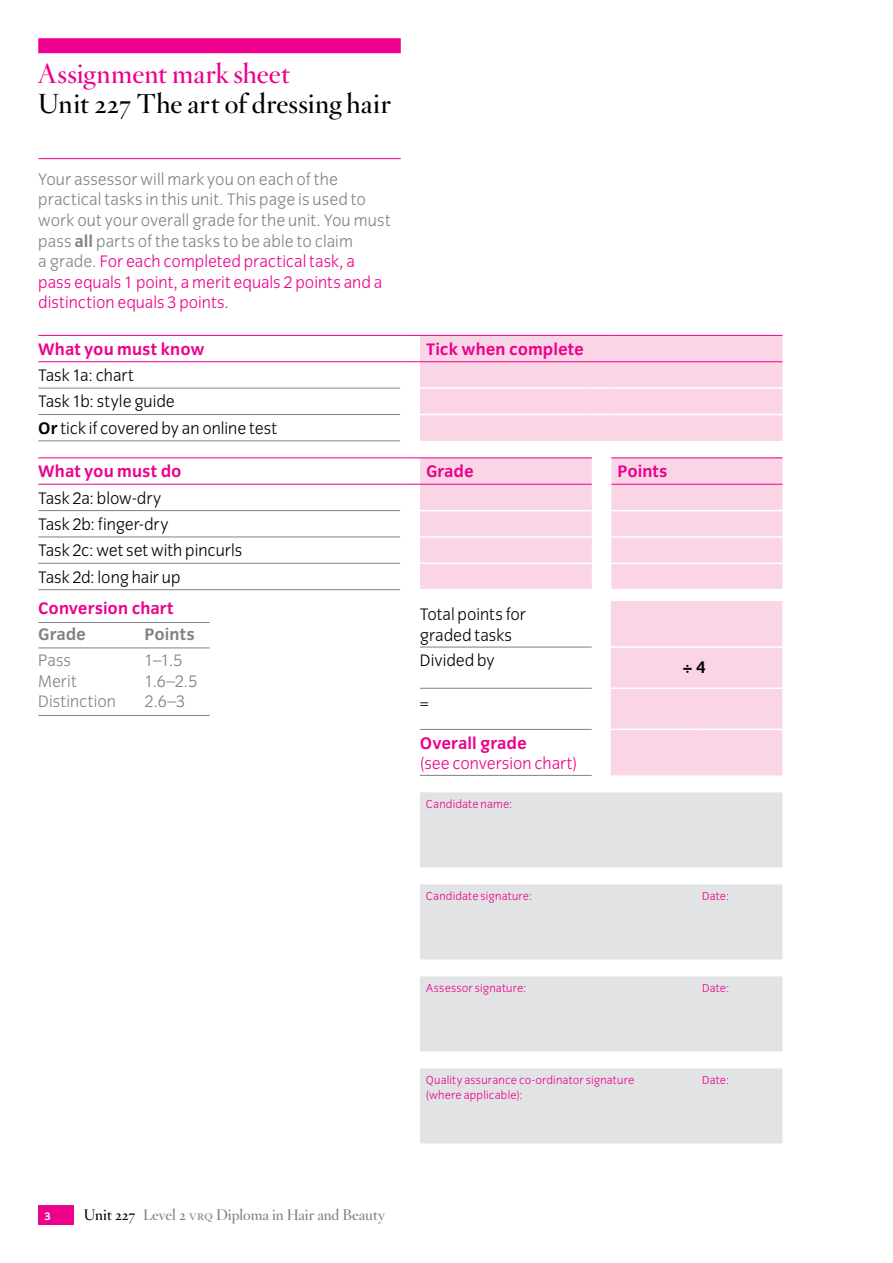
<style>
.page{position:relative;width:893px;height:1263px;background:#fff}
.page>*{position:absolute;margin:0;border:0;box-sizing:border-box;transform-origin:0 0}
.t1{font:27px "Hoefler Titling HTF Sm Roman";letter-spacing:.01em;color:#000}
.t2{font:27px "Hoefler Titling HTF Sm Roman";letter-spacing:.005em;color:#ec008c}
.t3{font:300 17.25px/20.7px "Congress Sans";color:#808285}
.t4{font:300 17.25px/26.4px "Congress Sans";letter-spacing:-.005em;color:#000}
.t5{font:700 17.25px "Congress Sans";color:#ec008c}
.t6{font:300 17.25px "Congress Sans";letter-spacing:-.005em;color:#ec008c}
.t7{font:700 17.25px "Congress Sans";color:#808285}
.t8{font:700 17.25px "Congress Sans";color:#000}
.t9{font:15px "Hoefler Titling HTF Sm Roman";color:#808285}
.t10{font:300 12px/15px "Congress Sans";letter-spacing:.015em;color:#ec008c}
.t11{font:700 11.25px "Congress Sans";color:#fff}
.s1{font-weight:700}
.s2{color:#ec008c}
.s3{color:#000}
.s4{font-family:"Hoefler Titling HTF Lt SC"}
</style>
<div class="page">
<div style="left:38px;top:1205px;width:36px;height:20px;background:#ec008c"></div>
<div style="left:38px;top:38px;width:363px;height:15px;background:#ec008c"></div>
<hr style="left:38px;top:158px;width:363px;height:1px;background:#ec008c">
<svg style="left:420px;top:336px;width:362px;height:253px;background:#fad8e8"></svg>
<hr style="left:38px;top:335px;width:362px;height:1px;background:#ec008c">
<svg style="left:400px;top:335px;width:20px;height:1px"></svg>
<hr style="left:420px;top:335px;width:172px;height:1px;background:#ec008c">
<svg style="left:592px;top:335px;width:19px;height:1px"></svg>
<hr style="left:611px;top:335px;width:171px;height:1px;background:#ec008c">
<hr style="left:38px;top:361px;width:362px;height:1px;background:#ec008c">
<svg style="left:400px;top:361px;width:20px;height:1px"></svg>
<hr style="left:38px;top:457px;width:362px;height:1px;background:#ec008c">
<svg style="left:400px;top:457px;width:20px;height:1px"></svg>
<hr style="left:420px;top:457px;width:172px;height:1px;background:#ec008c">
<hr style="left:611px;top:457px;width:171px;height:1px;background:#ec008c">
<hr style="left:38px;top:484px;width:362px;height:1px;background:#ec008c">
<svg style="left:400px;top:484px;width:20px;height:1px"></svg>
<hr style="left:420px;top:484px;width:172px;height:1px;background:#ec008c">
<hr style="left:611px;top:484px;width:171px;height:1px;background:#ec008c">
<hr style="left:420px;top:361px;width:172px;height:1px;background:#ec008c">
<svg style="left:592px;top:361px;width:19px;height:1px"></svg>
<hr style="left:611px;top:361px;width:171px;height:1px;background:#ec008c">
<hr style="left:420px;top:387px;width:172px;height:2px;background:#fff">
<svg style="left:592px;top:387px;width:19px;height:2px"></svg>
<hr style="left:611px;top:387px;width:171px;height:2px;background:#fff">
<hr style="left:420px;top:414px;width:172px;height:1px;background:#fff">
<svg style="left:592px;top:414px;width:19px;height:1px"></svg>
<hr style="left:611px;top:414px;width:171px;height:1px;background:#fff">
<hr style="left:38px;top:388px;width:362px;height:1px;background:#808285">
<hr style="left:38px;top:414px;width:362px;height:1px;background:#808285">
<hr style="left:38px;top:440px;width:362px;height:1px;background:#808285">
<hr style="left:38px;top:510px;width:362px;height:1px;background:#808285">
<hr style="left:38px;top:537px;width:362px;height:1px;background:#808285">
<hr style="left:38px;top:563px;width:362px;height:1px;background:#808285">
<hr style="left:38px;top:589px;width:362px;height:1px;background:#808285">
<hr style="left:420px;top:510px;width:172px;height:1px;background:#fff">
<hr style="left:611px;top:510px;width:171px;height:1px;background:#fff">
<hr style="left:420px;top:536px;width:172px;height:2px;background:#fff">
<hr style="left:611px;top:536px;width:171px;height:2px;background:#fff">
<hr style="left:420px;top:563px;width:172px;height:1px;background:#fff">
<hr style="left:611px;top:563px;width:171px;height:1px;background:#fff">
<hr style="left:38px;top:622px;width:172px;height:1px;background:#808285">
<hr style="left:38px;top:647px;width:172px;height:1px;background:#808285">
<hr style="left:38px;top:715px;width:172px;height:1px;background:#808285">
<div style="left:611px;top:601px;width:171px;height:174px;background:#fad5e6"></div>
<svg style="left:420px;top:792px;width:362px;height:351px;background:#e6e7e7"></svg>
<hr style="left:420px;top:647px;width:172px;height:1px;background:#808285">
<hr style="left:420px;top:688px;width:172px;height:1px;background:#808285">
<hr style="left:420px;top:729px;width:172px;height:1px;background:#808285">
<hr style="left:420px;top:775px;width:172px;height:1px;background:#808285">
<hr style="left:611px;top:646px;width:85px;height:2px;background:#fff">
<hr style="left:696px;top:646px;width:86px;height:2px;background:#fff">
<hr style="left:611px;top:687px;width:85px;height:2px;background:#fff">
<hr style="left:696px;top:687px;width:86px;height:2px;background:#fff">
<hr style="left:611px;top:729px;width:85px;height:1px;background:#fff">
<hr style="left:696px;top:729px;width:86px;height:1px;background:#fff">
<h1 class="t2" style="left:38px;top:56px;width:254px">Assignment mark sheet</h1>
<h1 class="t1" style="left:38px;top:86px;width:354px">Unit 227 The art of dressing hair</h1>
<p class="t3" style="left:38px;top:169px;width:354px">Your assessor will mark you on each of the practical tasks in this unit. This page is used to work out your overall grade for the unit. You must pass <span class="s1">all</span> parts of the tasks to be able to claim<br>a grade. <span class="s2">For each completed practical task, a pass equals 1 point, a merit equals 2 points and a distinction equals 3 points.</span></p>
<p class="t5" style="left:38px;top:339px;width:168px">What you must know</p>
<p class="t5" style="left:426px;top:339px;width:159px">Tick when complete</p>
<p class="t4" style="left:38px;top:362px;width:240px">Task 1a: chart<br>Task 1b: style guide<br><span class="s1">Or</span> tick if covered by an online test</p>
<p class="t5" style="left:38px;top:462px;width:145px">What you must do</p>
<p class="t5" style="left:426px;top:462px;width:49px">Grade</p>
<p class="t5" style="left:617px;top:462px;width:52px">Points</p>
<p class="t4" style="left:38px;top:485px;width:206px">Task 2a: blow-dry<br>Task 2b: finger-dry<br>Task 2c: wet set with pincurls<br>Task 2d: long hair up</p>
<p class="t5" style="left:38px;top:599px;width:137px">Conversion chart</p>
<p class="t7" style="left:38px;top:625px;width:49px">Grade</p>
<p class="t7" style="left:145px;top:625px;width:52px">Points</p>
<p class="t3" style="left:38px;top:650px;width:34px">Pass</p>
<p class="t3" style="left:145px;top:650px;width:39px">1–1.5</p>
<p class="t3" style="left:38px;top:671px;width:40px">Merit</p>
<p class="t3" style="left:145px;top:671px;width:54px">1.6–2.5</p>
<p class="t3" style="left:38px;top:691px;width:79px">Distinction</p>
<p class="t3" style="left:145px;top:691px;width:42px">2.6–3</p>
<p class="t4" style="left:420px;top:604px;width:108px;line-height:20.7px">Total points for graded tasks</p>
<p class="t4" style="left:420px;top:648px;width:76px">Divided by</p>
<p class="t8" style="left:683px;top:658px;width:24px">÷ 4</p>
<p class="t4" style="left:420px;top:689px;width:11px">=</p>
<p class="t5" style="left:420px;top:733px;width:108px">Overall grade</p>
<p class="t6" style="left:420px;top:754px;width:159px">(see conversion chart)</p>
<p class="t10" style="left:426px;top:796px;width:88px">Candidate name:</p>
<p class="t10" style="left:426px;top:888px;width:108px">Candidate signature:</p>
<p class="t10" style="left:702px;top:888px;width:29px">Date:</p>
<p class="t10" style="left:426px;top:980px;width:102px">Assessor signature:</p>
<p class="t10" style="left:702px;top:980px;width:29px">Date:</p>
<p class="t10" style="left:426px;top:1072px;width:210px">Quality assurance co-ordinator signature (where applicable):</p>
<p class="t10" style="left:702px;top:1072px;width:29px">Date:</p>
<p class="t11" style="left:45px;top:1209px;width:8px">3</p>
<p class="t9" style="left:84px;top:1204px;width:303px"><span class="s3">Unit 227</span> Level 2 <span class="s4">vrq</span> Diploma in Hair and Beauty</p>
</div>
